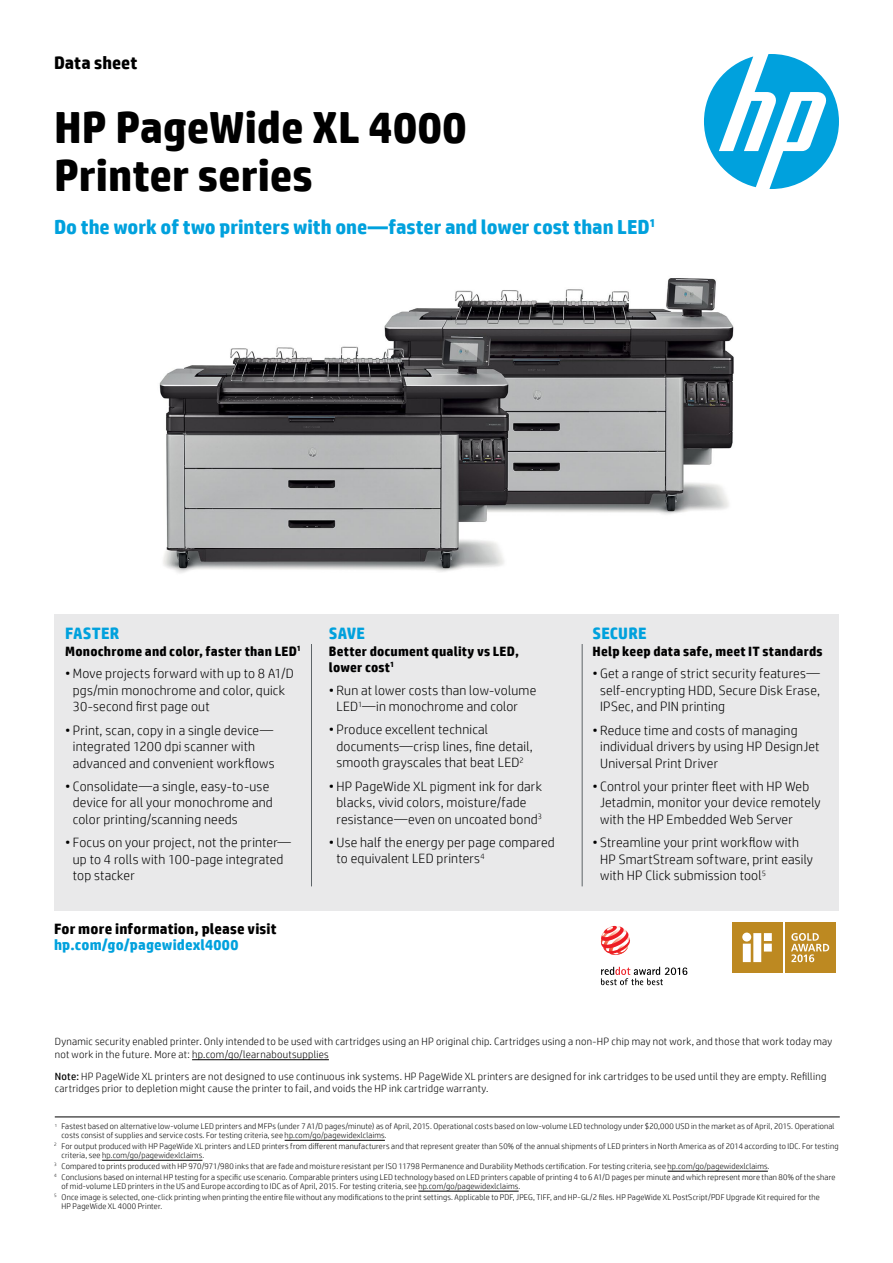
<style>
.page{position:relative;width:893px;height:1263px;background:#fff}
.page>*{position:absolute;margin:0;border:0;box-sizing:border-box;transform-origin:0 0}
.t1{font:700 45px/48px "HP Simplified";color:#000}
.t2{font:700 20.25px "HP Simplified";color:#00a1dd}
.t3{font:700 18px "HP Simplified";color:#000}
.t4{font:700 16.5px "HP Simplified";letter-spacing:.01em;color:#00a1dd}
.t5{font:700 15px "HP Simplified";letter-spacing:.01em;color:#000}
.t6{font:700 15px "HP Simplified";letter-spacing:.01em;color:#00a1dd}
.t7{font:300 13.5px/16.5px "HP Simplified";letter-spacing:.015em;color:#000}
.t8{font:700 13.5px/16.2px "HP Simplified";letter-spacing:.015em;color:#000}
.t9{font:300 10.5px/12.6px "HP Simplified";letter-spacing:.025em;color:#000}
.t10{font:300 8.25px/9px "HP Simplified";letter-spacing:.02em;color:#000}
.s1{font-weight:400}
</style>
<div class="page">
<svg style="left:704px;top:54px;width:135px;height:135px"></svg>
<img style="left:159px;top:278px;width:575px;height:295px">
<svg style="left:730px;top:920px;width:108px;height:55px"></svg>
<div style="left:732px;top:922px;width:50px;height:51px;background:#bd8921"></div>
<svg style="left:742px;top:932px;width:30px;height:30px"></svg>
<div style="left:785px;top:922px;width:50px;height:51px;background:#bd8921"></div>
<svg style="left:791px;top:933px;width:38px;height:29px"></svg>
<hr style="left:192px;top:1059px;width:137px;height:1px;background:#000">
<div style="left:54px;top:615px;width:785px;height:296px;background:#e6e7e8"></div>
<hr style="left:311px;top:644px;width:1px;height:242px;background:#5e6468">
<hr style="left:582px;top:644px;width:1px;height:242px;background:#5e6468">
<hr style="left:285px;top:1140px;width:100px;height:1px;background:#000">
<hr style="left:102px;top:1160px;width:100px;height:1px;background:#000">
<hr style="left:668px;top:1171px;width:100px;height:1px;background:#000">
<hr style="left:418px;top:1191px;width:101px;height:1px;background:#000">
<svg style="left:601px;top:926px;width:29px;height:29px"></svg>
<svg style="left:601px;top:967px;width:86px;height:18px"></svg>
<hr style="left:55px;top:1117px;width:785px;height:1px;background:#000">
<h3 class="t3" style="left:54px;top:51px;width:85px">Data sheet</h3>
<h1 class="t1" style="left:54px;top:104px;width:414px">HP PageWide XL 4000<br>Printer series</h1>
<h2 class="t2" style="left:54px;top:214px;width:603px">Do the work of two printers with one—faster and lower cost than LED<sup>1</sup></h2>
<h3 class="t4" style="left:65px;top:623px;width:55px">FASTER</h3>
<h3 class="t8" style="left:65px;top:643px;width:237px">Monochrome and color, faster than LED<sup>1</sup></h3>
<h3 class="t7" style="left:73px;top:665px;width:223px;text-indent:-8px">•Move projects forward with up to 8 A1/D pgs/min monochrome and color, quick<br>30-second first page out</h3>
<h3 class="t7" style="left:73px;top:721px;width:203px;text-indent:-8px">• Print, scan, copy in a single device— integrated 1200 dpi scanner with advanced and convenient workflows</h3>
<h3 class="t7" style="left:73px;top:778px;width:201px;text-indent:-8px">• Consolidate—a single, easy-to-use device for all your monochrome and color printing/scanning needs</h3>
<h3 class="t7" style="left:73px;top:834px;width:220px;text-indent:-8px">• Focus on your project, not the printer— up to 4 rolls with 100-page integrated top stacker</h3>
<h3 class="t5" style="left:54px;top:918px;width:224px">For more information, please visit</h3>
<h3 class="t6" style="left:54px;top:935px;width:186px">hp.com/go/pagewidexl4000</h3>
<h3 class="t4" style="left:329px;top:623px;width:38px">SAVE</h3>
<h3 class="t8" style="left:329px;top:643px;width:192px">Better document quality vs LED, lower cost<sup>1</sup></h3>
<h3 class="t7" style="left:336px;top:681px;width:201px;text-indent:-8px">• Run at lower costs than low-volume<br>LED<sup>1</sup>—in monochrome and color</h3>
<h3 class="t7" style="left:336px;top:721px;width:198px;text-indent:-8px">• Produce excellent technical documents—crisp lines, fine detail, smooth grayscales that beat LED<sup>2</sup></h3>
<h3 class="t7" style="left:329px;top:777px;width:215px;text-align:center">• HP PageWide XL pigment ink for dark blacks, vivid colors, moisture/fade resistance—even on uncoated bond<sup>3</sup></h3>
<h3 class="t7" style="left:336px;top:833px;width:220px;text-indent:-8px">• Use half the energy per page compared to equivalent LED printers<sup>4</sup></h3>
<h3 class="t4" style="left:593px;top:623px;width:55px">SECURE</h3>
<h3 class="t8" style="left:593px;top:643px;width:232px">Help keep data safe, meet IT standards</h3>
<h3 class="t7" style="left:600px;top:665px;width:221px;text-align:justify;text-indent:-8px">• Get a range of strict security features— self-encrypting HDD, Secure Disk Erase, IPSec, and PIN printing</h3>
<h3 class="t7" style="left:600px;top:721px;width:221px;text-indent:-8px">• Reduce time and costs of managing individual drivers by using HP DesignJet<br>Universal Print Driver</h3>
<h3 class="t7" style="left:600px;top:778px;width:222px;text-indent:-8px">• Control your printer fleet with HP Web<br>Jetadmin, monitor your device remotely with the HP Embedded Web Server</h3>
<h3 class="t7" style="left:600px;top:834px;width:214px;text-indent:-8px">• Streamline your print workflow with<br>HP SmartStream software, print easily with HP Click submission tool<sup>5</sup></h3>
<p class="t9" style="left:55px;top:1035px;width:779px">Dynamic security enabled printer. Only intended to be used with cartridges using an HP original chip. Cartridges using a non-HP chip may not work, and those that work today may not work in the future. More at: hp.com/go/learnaboutsupplies</p>
<p class="t9" style="left:55px;top:1069px;width:773px"><span class="s1">Note:</span> HP PageWide XL printers are not designed to use continuous ink systems. HP PageWide XL printers are designed for ink cartridges to be used until they are empty. Refilling cartridges prior to depletion might cause the printer to fail, and voids the HP ink cartridge warranty.</p>
<p class="t10" style="left:62px;top:1121px;width:775px;text-indent:-7px"><sup>1</sup> Fastest based on alternative low-volume LED printers and MFPs (under 7 A1/D pages/minute) as of April, 2015. Operational costs based on low-volume LED technology under $20,000 USD in the market as of April, 2015. Operational costs consist of supplies and service costs. For testing criteria, see hp.com/go/pagewidexlclaims.</p>
<p class="t10" style="left:62px;top:1141px;width:778px;text-indent:-8px"><sup>2</sup> For output produced with HP PageWide XL printers and LED printers from different manufacturers and that represent greater than 50% of the annual shipments of LED printers in North America as of 2014 according to IDC. For testing criteria, see hp.com/go/pagewidexlclaims.</p>
<p class="t10" style="left:54px;top:1160px;width:783px;line-height:10.9px"><sup>3</sup> Compared to prints produced with HP 970/971/980 inks that are fade and moisture resistant per ISO 11798 Permanence and Durability Methods certification. For testing criteria, see hp.com/go/pagewidexlclaims.<br><sup>4</sup> Conclusions based on internal HP testing for a specific use scenario. Comparable printers using LED technology based on LED printers capable of printing 4 to 6 A1/D pages per minute and which represent more than 80% of the share</p>
<p class="t10" style="left:54px;top:1180px;width:767px;line-height:10.9px;text-indent:8px">of mid-volume LED printers in the US and Europe according to IDC as of April, 2015. For testing criteria, see hp.com/go/pagewidexlclaims.<br><sup>5</sup> Once image is selected, one-click printing when printing the entire file without any modifications to the print settings. Applicable to PDF, JPEG, TIFF, and HP-GL/2 files. HP PageWide XL PostScript/PDF Upgrade Kit required for the</p>
<p class="t10" style="left:62px;top:1201px;width:102px">HP PageWide XL 4000 Printer.</p>
</div>
